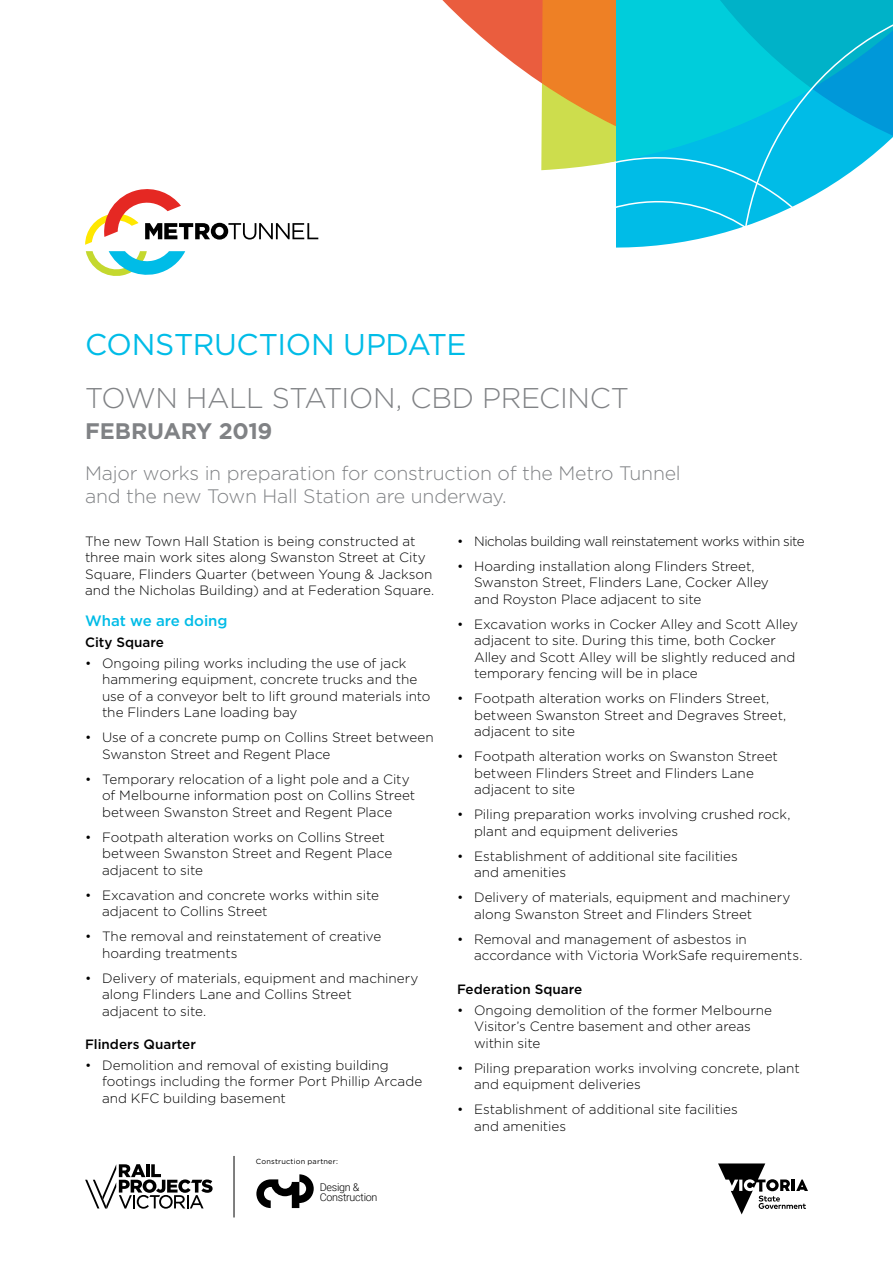
<style>
.page{position:relative;width:893px;height:1263px;background:#fff}
.page>*{position:absolute;margin:0;border:0;box-sizing:border-box;transform-origin:0 0}
.t1{font:30px "Gotham";letter-spacing:-.015em;color:#00bce7}
.t2{font:300 28.5px "Gotham";letter-spacing:-.015em;color:#808285}
.t3{font:700 22.5px "Gotham";letter-spacing:-.01em;color:#808285}
.t4{font:300 19.5px/22.5px "Gotham";letter-spacing:-.01em;color:#808285}
.t5{font:500 15px "Gotham";color:#00bce7}
.t6{font:300 13.5px/16.5px "Gotham";color:#000}
.t7{font:300 13.5px "Gotham";letter-spacing:-.035em;color:#000}
.t8{font:500 13.5px "Gotham";color:#000}
.t9{font:300 10.8px/10.5px "Roboto";letter-spacing:-.025em;color:#000}
.t10{font:7.35px "Gotham";letter-spacing:.025em;color:#000}
</style>
<div class="page">
<svg style="left:85px;top:189px;width:233px;height:56px"></svg>
<svg style="left:86px;top:251px;width:99px;height:25px"></svg>
<svg style="left:442px;top:0;width:99px;height:83px"></svg>
<svg style="left:541px;top:0;width:166px;height:144px;background:#67b58e"></svg>
<svg style="left:541px;top:144px;width:166px;height:104px"></svg>
<svg style="left:707px;top:0;width:186px;height:237px"></svg>
<svg style="left:718px;top:1163px;width:90px;height:51px"></svg>
<hr style="left:234px;top:1156px;width:1px;height:61px;background:#000">
<svg style="left:85px;top:1164px;width:128px;height:45px"></svg>
<svg style="left:256px;top:1174px;width:58px;height:34px"></svg>
<h1 class="t1" style="left:85px;top:325px;width:383px">CONSTRUCTION UPDATE</h1>
<h2 class="t2" style="left:85px;top:380px;width:545px">TOWN HALL STATION, CBD PRECINCT</h2>
<h3 class="t3" style="left:85px;top:416px;width:189px">FEBRUARY 2019</h3>
<h3 class="t4" style="left:85px;top:462px;width:597px">Major works in preparation for construction of the Metro Tunnel and the new Town Hall Station are underway.</h3>
<p class="t6" style="left:85px;top:532px;width:351px">The new Town Hall Station is being constructed at three main work sites along Swanston Street at City Square, Flinders Quarter (between Young &amp; Jackson and the Nicholas Building) and at Federation Square.</p>
<p class="t5" style="left:85px;top:611px;width:144px">What we are doing</p>
<p class="t8" style="left:85px;top:633px;width:80px">City Square</p>
<p class="t6" style="left:102px;top:654px;width:330px;text-indent:-17px">• Ongoing piling works including the use of jack hammering equipment, concrete trucks and the use of a conveyor belt to lift ground materials into the Flinders Lane loading bay</p>
<p class="t6" style="left:102px;top:729px;width:333px;text-indent:-17px">• Use of a concrete pump on Collins Street between<br>Swanston Street and Regent Place</p>
<p class="t6" style="left:102px;top:770px;width:315px;text-indent:-17px">• Temporary relocation of a light pole and a City of Melbourne information post on Collins Street between Swanston Street and Regent Place</p>
<p class="t6" style="left:102px;top:828px;width:292px;text-indent:-17px">• Footpath alteration works on Collins Street between Swanston Street and Regent Place adjacent to site</p>
<p class="t6" style="left:102px;top:886px;width:278px;text-indent:-17px">• Excavation and concrete works within site adjacent to Collins Street</p>
<p class="t6" style="left:102px;top:928px;width:281px;text-indent:-17px">• The removal and reinstatement of creative hoarding treatments</p>
<p class="t6" style="left:102px;top:969px;width:318px;text-indent:-17px">• Delivery of materials, equipment and machinery along Flinders Lane and Collins Street<br>adjacent to site.</p>
<p class="t8" style="left:85px;top:1035px;width:112px">Flinders Quarter</p>
<p class="t6" style="left:102px;top:1056px;width:322px;text-indent:-17px">• Demolition and removal of existing building footings including the former Port Phillip Arcade and KFC building basement</p>
<p class="t7" style="left:457px;top:532px;width:349px">• Nicholas building wall reinstatement works within site</p>
<p class="t6" style="left:474px;top:557px;width:296px;text-indent:-17px">• Hoarding installation along Flinders Street,<br>Swanston Street, Flinders Lane, Cocker Alley and Royston Place adjacent to site</p>
<p class="t6" style="left:474px;top:615px;width:325px;text-indent:-17px">• Excavation works in Cocker Alley and Scott Alley adjacent to site. During this time, both Cocker Alley and Scott Alley will be slightly reduced and temporary fencing will be in place</p>
<p class="t6" style="left:474px;top:690px;width:314px;text-indent:-17px">• Footpath alteration works on Flinders Street, between Swanston Street and Degraves Street, adjacent to site</p>
<p class="t6" style="left:474px;top:748px;width:305px;text-indent:-17px">• Footpath alteration works on Swanston Street between Flinders Street and Flinders Lane adjacent to site</p>
<p class="t6" style="left:474px;top:806px;width:318px;text-indent:-17px">• Piling preparation works involving crushed rock, plant and equipment deliveries</p>
<p class="t6" style="left:474px;top:847px;width:265px;text-indent:-17px">• Establishment of additional site facilities and amenities</p>
<p class="t6" style="left:474px;top:889px;width:318px;text-indent:-17px">• Delivery of materials, equipment and machinery along Swanston Street and Flinders Street</p>
<p class="t6" style="left:474px;top:930px;width:330px;text-indent:-17px">• Removal and management of asbestos in accordance with Victoria WorkSafe requirements.</p>
<p class="t8" style="left:457px;top:980px;width:127px">Federation Square</p>
<p class="t6" style="left:474px;top:1001px;width:299px;text-indent:-17px">• Ongoing demolition of the former Melbourne<br>Visitor’s Centre basement and other areas within site</p>
<p class="t6" style="left:474px;top:1059px;width:327px;text-indent:-17px">• Piling preparation works involving concrete, plant and equipment deliveries</p>
<p class="t6" style="left:474px;top:1100px;width:265px;text-indent:-17px">• Establishment of additional site facilities and amenities</p>
<p class="t10" style="left:256px;top:1157px;width:84px">Construction partner:</p>
<p class="t9" style="left:320px;top:1181px;width:59px">Design &amp;<br>Construction</p>
</div>
